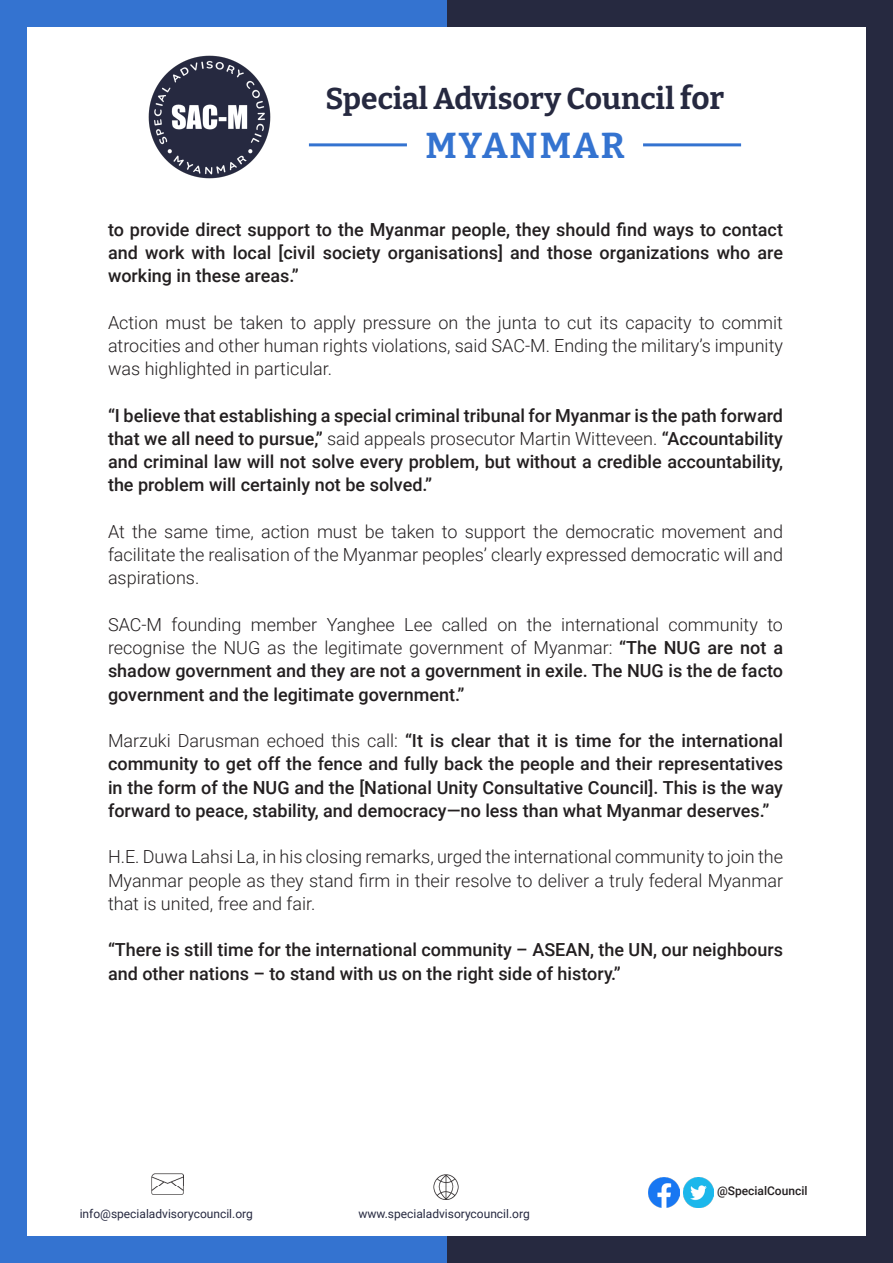
<style>
.page{position:relative;width:893px;height:1263px;background:#fff}
.page>*{position:absolute;margin:0;border:0;box-sizing:border-box;transform-origin:0 0}
.t1{font:700 36px "Bitter";letter-spacing:.05em;color:#3473d0}
.t2{font:700 30px "Bitter";color:#262940}
.t3{font:500 18px/23.2px "Roboto";color:#231f20;text-align:justify}
.t4{font:300 18px/23.2px "Roboto";color:#231f20;text-align:justify}
.t5{font:12px "Roboto";color:#262940}
.t6{font:500 12px "Roboto";color:#231f20}
.s1{font-size:31.5px}
.s2{font-weight:300}
</style>
<div class="page">
<div style="left:1px;top:0;width:446px;height:27px;background:#3473d0"></div>
<div style="left:447px;top:0;width:446px;height:27px;background:#262940"></div>
<div style="left:0;top:0;width:26px;height:1263px;background:#3473d0"></div>
<div style="left:1px;top:1236px;width:446px;height:27px;background:#3473d0"></div>
<div style="left:447px;top:1236px;width:446px;height:27px;background:#262940"></div>
<div style="left:867px;top:0;width:26px;height:1263px;background:#262940"></div>
<img style="left:433px;top:1174px;width:26px;height:25px">
<img style="left:151px;top:1174px;width:33px;height:20px">
<img style="left:649px;top:1177px;width:30px;height:30px">
<img style="left:683px;top:1177px;width:30px;height:30px">
<img style="left:148px;top:55px;width:123px;height:124px">
<hr style="left:309px;top:143px;width:98px;height:3px;background:#3473d0">
<hr style="left:643px;top:143px;width:98px;height:3px;background:#3473d0">
<h2 class="t2" style="left:326px;top:80px;width:400px">Special Advisory Council <span class="s1">for</span></h2>
<h1 class="t1" style="left:425px;top:123px;width:201px">MYANMAR</h1>
<p class="t3" style="left:108px;top:217px;width:677px">to provide direct support to the Myanmar people, they should find ways to contact and work with local [civil society organisations] and those organizations who are working in these areas.”</p>
<p class="t4" style="left:108px;top:310px;width:676px">Action must be taken to apply pressure on the junta to cut its capacity to commit atrocities and other human rights violations, said SAC-M. Ending the military’s impunity was highlighted in particular.</p>
<p class="t3" style="left:108px;top:403px;width:677px">“I believe that establishing a special criminal tribunal for Myanmar is the path forward that we all need to pursue,” <span class="s2">said appeals prosecutor Martin Witteveen.</span> “Accountability and criminal law will not solve every problem, but without a credible accountability, the problem will certainly not be solved.”</p>
<p class="t4" style="left:108px;top:519px;width:677px">At the same time, action must be taken to support the democratic movement and facilitate the realisation of the Myanmar peoples’ clearly expressed democratic will and aspirations.</p>
<p class="t3" style="left:108px;top:612px;width:677px"><span class="s2">SAC-M founding member Yanghee Lee called on the international community to recognise the NUG as the legitimate government of Myanmar:</span> “The NUG are not a shadow government and they are not a government in exile. The NUG is the de facto government and the legitimate government.”</p>
<p class="t3" style="left:108px;top:728px;width:677px"><span class="s2">Marzuki Darusman echoed this call:</span> “It is clear that it is time for the international community to get off the fence and fully back the people and their representatives in the form of the NUG and the [National Unity Consultative Council]. This is the way forward to peace, stability, and democracy—no less than what Myanmar deserves.”</p>
<p class="t4" style="left:108px;top:845px;width:676px">H.E. Duwa Lahsi La, in his closing remarks, urged the international community to join the Myanmar people as they stand firm in their resolve to deliver a truly federal Myanmar that is united, free and fair.</p>
<p class="t3" style="left:108px;top:938px;width:677px">“There is still time for the international community – ASEAN, the UN, our neighbours and other nations – to stand with us on the right side of history.”</p>
<p class="t5" style="left:80px;top:1205px;width:175px">info@specialadvisorycouncil.org</p>
<p class="t5" style="left:358px;top:1205px;width:173px">www.specialadvisorycouncil.org</p>
<p class="t6" style="left:717px;top:1182px;width:92px">@SpecialCouncil</p>
</div>
